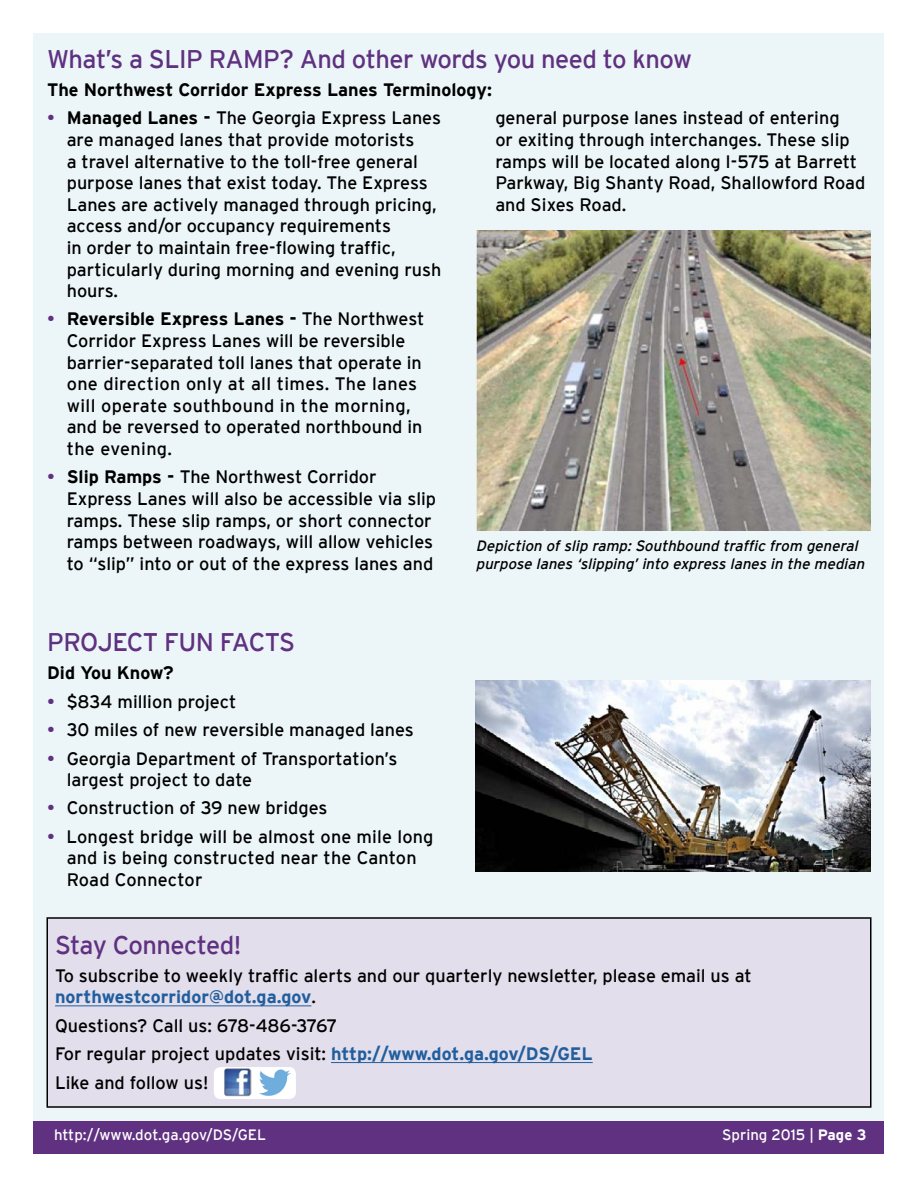
<style>
.page{position:relative;width:918px;height:1188px;background:#fff}
.page>*{position:absolute;margin:0;border:0;box-sizing:border-box;transform-origin:0 0}
.t1{font:25.5px "Interstate";letter-spacing:-.02em;color:#5f3180}
.t2{font:18px/21.6px "Interstate";color:#000}
.t3{font:700 18px "Interstate";color:#000}
.t4{font:italic 15px/18px "Interstate";color:#000}
.t5{font:15px "Interstate";color:#fff}
.s1{color:#5f3180}
.s2{font-weight:700}
.s3{font-weight:700;color:#215e9e}
</style>
<div class="page">
<div style="left:34px;top:34px;width:850px;height:1092px;background:#ecf6f8"></div>
<div style="left:34px;top:1121px;width:850px;height:33px;background:#5f3180"></div>
<img style="left:476px;top:680px;width:395px;height:192px">
<img style="left:476px;top:230px;width:395px;height:300px">
<div style="left:46px;top:917px;width:826px;height:191px;background:#e3deeb;border:2px solid #000101"></div>
<hr style="left:55px;top:1006px;width:256px;height:1px;background:#215e9e">
<hr style="left:331px;top:1062px;width:262px;height:1px;background:#215e9e">
<div style="left:214px;top:1067px;width:82px;height:32px;background:#fff;border-radius:7px"></div>
<img style="left:224px;top:1068px;width:28px;height:28px">
<img style="left:259px;top:1069px;width:32px;height:26px">
<h1 class="t1" style="left:47px;top:44px;width:646px">What’s a SLIP RAMP? And other words you need to know</h1>
<p class="t3" style="left:47px;top:80px;width:446px">The Northwest Corridor Express Lanes Terminology:</p>
<p class="t2" style="left:67px;top:107px;width:376px;text-indent:-19px"><span class="s1">•</span> <span class="s2">Managed Lanes -</span> The Georgia Express Lanes are managed lanes that provide motorists<br>a travel alternative to the toll-free general purpose lanes that exist today. The Express Lanes are actively managed through pricing, access and/or occupancy requirements<br>in order to maintain free-flowing traffic, particularly during morning and evening rush hours.</p>
<p class="t2" style="left:67px;top:308px;width:359px;text-indent:-19px"><span class="s1">•</span> <span class="s2">Reversible Express Lanes -</span> The Northwest Corridor Express Lanes will be reversible barrier-separated toll lanes that operate in one direction only at all times. The lanes will operate southbound in the morning, and be reversed to operated northbound in the evening.</p>
<p class="t2" style="left:67px;top:466px;width:371px;text-indent:-19px"><span class="s1">•</span> <span class="s2">Slip Ramps -</span> The Northwest Corridor Express Lanes will also be accessible via slip ramps. These slip ramps, or short connector ramps between roadways, will allow vehicles to “slip” into or out of the express lanes and</p>
<p class="t2" style="left:495px;top:107px;width:372px">general purpose lanes instead of entering<br>or exiting through interchanges. These slip ramps will be located along I-575 at Barrett Parkway, Big Shanty Road, Shallowford Road and Sixes Road.</p>
<p class="t4" style="left:476px;top:537px;width:394px">Depiction ofslip ramp:Southbound traffic from general purpose lanes ‘slipping’into express lanes in the median</p>
<h1 class="t1" style="left:47px;top:628px;width:249px">PROJECT FUN FACTS</h1>
<p class="t3" style="left:47px;top:663px;width:128px">Did You Know?</p>
<p class="t2" style="left:47px;top:691px;width:191px"><span class="s1">•</span> $834 million project</p>
<p class="t2" style="left:47px;top:719px;width:368px"><span class="s1">•</span> 30 miles of new reversible managed lanes</p>
<p class="t2" style="left:67px;top:747px;width:332px;text-indent:-19px"><span class="s1">•</span> Georgia Department of Transportation’s largest project to date</p>
<p class="t2" style="left:47px;top:797px;width:282px"><span class="s1">•</span> Construction of 39 new bridges</p>
<p class="t2" style="left:67px;top:826px;width:368px;text-indent:-19px"><span class="s1">•</span> Longest bridge will be almost one mile long and is being constructed near the Canton<br>Road Connector</p>
<h1 class="t1" style="left:55px;top:930px;width:188px">Stay Connected!</h1>
<p class="t2" style="left:55px;top:965px;width:698px">To subscribe to weekly traffic alerts and our quarterly newsletter, please email us at <span class="s3">northwestcorridor@dot.ga.gov</span>.</p>
<p class="t2" style="left:55px;top:1011px;width:539px;line-height:28.3px">Questions? Call us: 678-486-3767<br>For regular project updates visit: <span class="s3">http://www.dot.ga.gov/DS/GEL<br></span>Like and follow us!</p>
<p class="t5" style="left:54px;top:1126px;width:214px">http://www.dot.ga.gov/DS/GEL</p>
<p class="t5" style="left:722px;top:1126px;width:146px">Spring 2015 | <span class="s2">Page 3</span></p>
</div>
